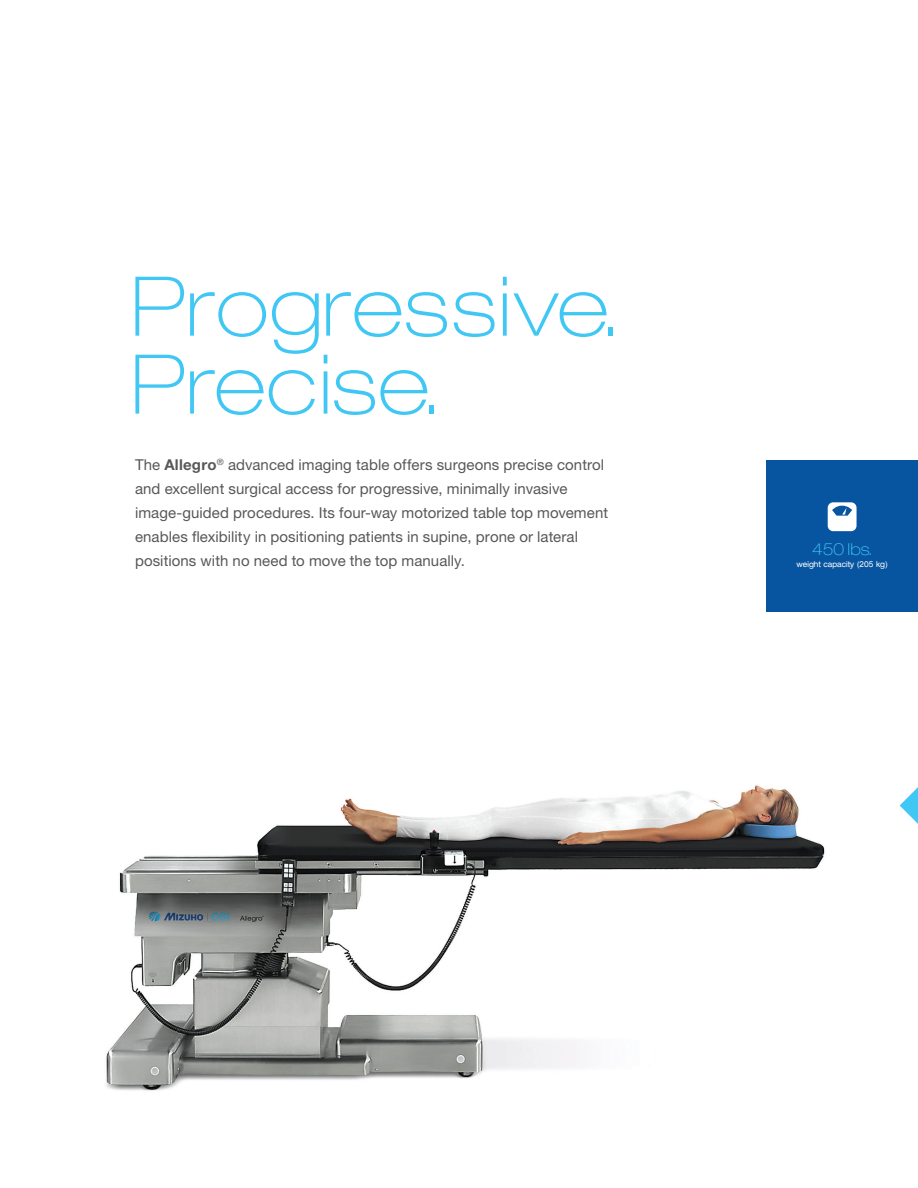
<style>
.page{position:relative;width:918px;height:1188px;background:#fff}
.page>*{position:absolute;margin:0;border:0;box-sizing:border-box;transform-origin:0 0}
.t1{font:100 expanded 82.5px/78px "Helvetica Neue LT Std";letter-spacing:.02em;color:#40c7f4}
.t2{font:100 expanded 16.5px "Helvetica Neue LT Std";color:#40c7f4}
.t3{font:15px/24px "Helvetica Neue LT Std";letter-spacing:.005em;color:#57585a}
.t4{font:expanded 8.1px "Helvetica Neue LT Std";color:#fff;scale:.86 1}
.s1{font-weight:700}
</style>
<div class="page">
<svg style="left:900px;top:787px;width:18px;height:37px"></svg>
<div style="left:766px;top:460px;width:152px;height:152px;background:#0754a0"></div>
<svg style="left:828px;top:502px;width:29px;height:29px"></svg>
<img style="left:105px;top:785px;width:720px;height:306px">
<h1 class="t1" style="left:130px;top:267px;width:491px">Progressive.<br>Precise.</h1>
<p class="t3" style="left:135px;top:453px;width:475px">The <span class="s1">Allegro</span><sup>®</sup> advanced imaging table offers surgeons precise control and excellent surgical access for progressive, minimally invasive image-guided procedures. Its four-way motorized table top movement enables flexibility in positioning patients in supine, prone or lateral positions with no need to move the top manually.</p>
<p class="t2" style="left:812px;top:539px;width:62px">450 lbs.</p>
<p class="t4" style="left:796px;top:559px;width:108px">weight capacity (205 kg)</p>
</div>
